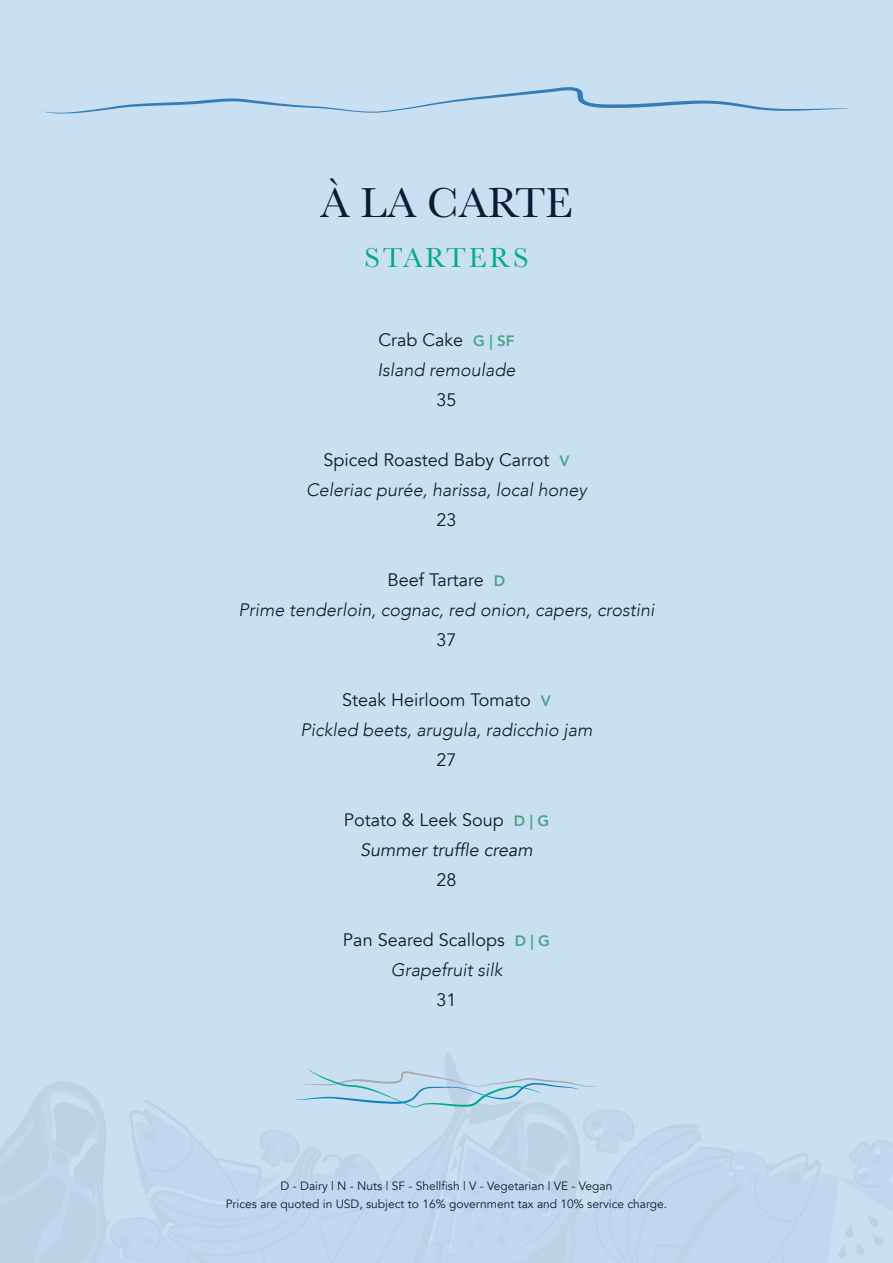
<style>
.page{position:relative;width:893px;height:1263px;background:#c9e0f3}
.page>*{position:absolute;margin:0;border:0;box-sizing:border-box;transform-origin:0 0}
.t1{font:43.5px "Baskerville";color:#0c1a39}
.t2{font:28.5px "Baskerville";letter-spacing:.1em;color:#04aa89}
.t3{font:italic 300 18px/30px "Avenir";color:#0c1a39;text-align:center}
.t4{font:18px/30px "Avenir";color:#0c1a39;text-align:center}
.t5{font:italic 18px/30px "Avenir";color:#0c1a39;text-align:center}
.t6{font:12px/18px "Avenir";color:#0d1b38;text-align:center}
.s1{font-weight:400;font-style:normal}
.s2{font-weight:800;font-style:normal;font-size:15px;color:#49a589}
.s3{font-style:normal}
.s4{font-weight:800;font-size:15px;color:#49a589}
.s5{font-weight:300;font-style:italic}
</style>
<div class="page">
<svg style="left:849px;top:1140px;width:44px;height:48px"></svg>
<svg style="left:838px;top:1216px;width:45px;height:42px"></svg>
<svg style="left:45px;top:87px;width:803px;height:27px"></svg>
<svg style="left:0;top:1052px;width:821px;height:211px"></svg>
<h1 class="t1" style="left:320px;top:175px;width:254px">À LA CARTE</h1>
<h2 class="t2" style="left:364px;top:239px;width:165px">STARTERS</h2>
<p class="t3" style="left:377px;top:325px;width:140px;text-align:left"><span class="s1">Crab Cake</span> <span class="s2">G | SF<br></span>Island remoulade</p>
<p class="t4" style="left:436px;top:385px;width:22px">35</p>
<p class="t3" style="left:306px;top:445px;width:282px"><span class="s1">Spiced Roasted Baby Carrot</span> <span class="s2">V<br></span>Celeriac purée, harissa, local honey</p>
<p class="t4" style="left:436px;top:505px;width:22px">23</p>
<p class="t3" style="left:239px;top:565px;width:417px"><span class="s1">Beef Tartare</span> <span class="s2">D<br></span>Prime tenderloin, cognac, red onion, capers, crostini</p>
<p class="t4" style="left:436px;top:625px;width:22px">37</p>
<p class="t3" style="left:300px;top:685px;width:294px"><span class="s1">Steak Heirloom Tomato</span> <span class="s2">V<br></span>Pickled beets, arugula, radicchio jam</p>
<p class="t4" style="left:436px;top:745px;width:22px">27</p>
<p class="t5" style="left:344px;top:805px;width:207px"><span class="s3">Potato &amp; Leek Soup</span> <span class="s2">D | G<br></span>Summer truffle cream</p>
<p class="t4" style="left:436px;top:865px;width:22px">28</p>
<p class="t4" style="left:343px;top:925px;width:208px">Pan Seared Scallops <span class="s4">D | G<br></span><span class="s5">Grapefruit silk</span></p>
<p class="t4" style="left:436px;top:985px;width:22px">31</p>
<p class="t6" style="left:226px;top:1177px;width:443px">D - Dairy | N - Nuts | SF - Shellfish | V - Vegetarian | VE - Vegan<br>Prices are quoted in USD, subject to 16% government tax and 10% service charge.</p>
</div>
